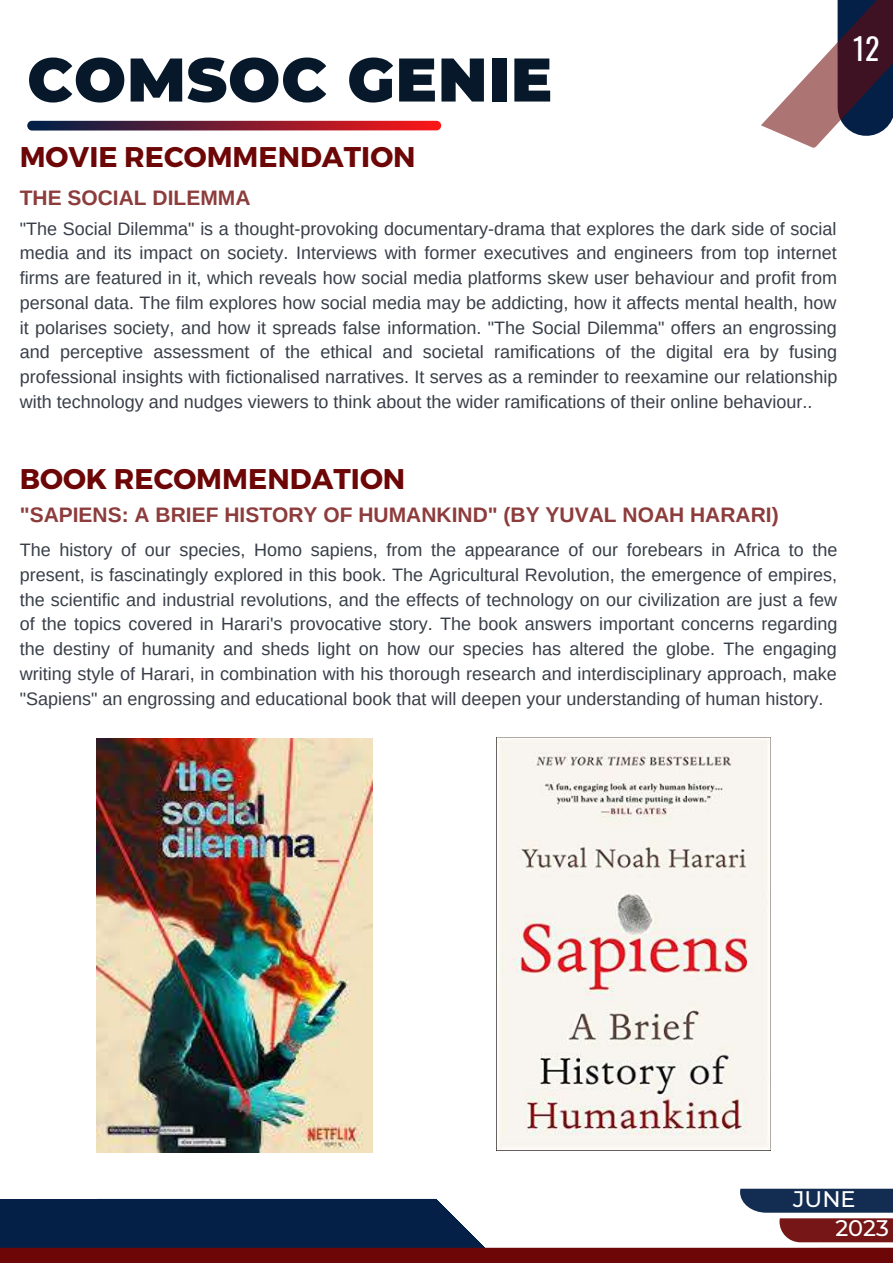
<style>
.page{position:relative;width:893px;height:1264px;background:#fff}
.page>*{position:absolute;margin:0;border:0;box-sizing:border-box;transform-origin:0 0}
.t1{font:900 61.5px "Montserrat";letter-spacing:.015em;color:#07182a}
.t2{font:30px "Oswald";color:#fff}
.t3{font:700 28.5px "Montserrat";color:#6d0707}
.t4{font:500 22.5px "Montserrat";color:#fff}
.t5{font:700 21px "Arimo";color:#8d3c3c}
.t6{font:18px/24.8px "Arimo";color:#383e48;text-align:justify}
</style>
<div class="page">
<svg style="left:761px;top:0;width:131px;height:148px"></svg>
<svg style="left:27px;top:121px;width:414px;height:9px;background:#7c1b2f"></svg>
<svg style="left:96px;top:1028px;width:651px;height:219px"></svg>
<div style="left:0;top:1198px;width:271px;height:64px;background:#042047"></div>
<svg style="left:740px;top:1188px;width:152px;height:24px;background:#20395c"></svg>
<svg style="left:779px;top:1218px;width:113px;height:25px;background:#802828"></svg>
<div style="left:0;top:1247px;width:892px;height:15px;background:#6d0707"></div>
<img style="left:96px;top:738px;width:276px;height:414px">
<img style="left:496px;top:737px;width:274px;height:413px">
<h1 class="t1" style="left:27px;top:42px;width:526px">COMSOC GENIE</h1>
<h2 class="t2" style="left:853px;top:25px;width:28px">12</h2>
<h3 class="t3" style="left:20px;top:138px;width:397px">MOVIE RECOMMENDATION</h3>
<p class="t5" style="left:20px;top:186px;width:232px">THE SOCIAL DILEMMA</p>
<p class="t6" style="left:20px;top:216px;width:819px">"The Social Dilemma" is a thought-provoking documentary-drama that explores the dark side of social media and its impact on society. Interviews with former executives and engineers from top internet firms are featured in it, which reveals how social media platforms skew user behaviour and profit from personal data. The film explores how social media may be addicting, how it affects mental health, how it polarises society, and how it spreads false information. "The Social Dilemma" offers an engrossing and perceptive assessment of the ethical and societal ramifications of the digital era by fusing professional insights with fictionalised narratives. It serves as a reminder to reexamine our relationship with technology and nudges viewers to think about the wider ramifications of their online behaviour..</p>
<h3 class="t3" style="left:20px;top:460px;width:387px">BOOK RECOMMENDATION</h3>
<p class="t5" style="left:20px;top:503px;width:760px">"SAPIENS: A BRIEF HISTORY OF HUMANKIND" (BY YUVAL NOAH HARARI)</p>
<p class="t6" style="left:20px;top:537px;width:819px">The history of our species, Homo sapiens, from the appearance of our forebears in Africa to the present, is fascinatingly explored in this book. The Agricultural Revolution, the emergence of empires, the scientific and industrial revolutions, and the effects of technology on our civilization are just a few of the topics covered in Harari's provocative story. The book answers important concerns regarding the destiny of humanity and sheds light on how our species has altered the globe. The engaging writing style of Harari, in combination with his thorough research and interdisciplinary approach, make "Sapiens" an engrossing and educational book that will deepen your understanding of human history.</p>
<p class="t4" style="left:793px;top:1185px;width:64px">JUNE</p>
<p class="t4" style="left:835px;top:1213px;width:55px">2023</p>
</div>
